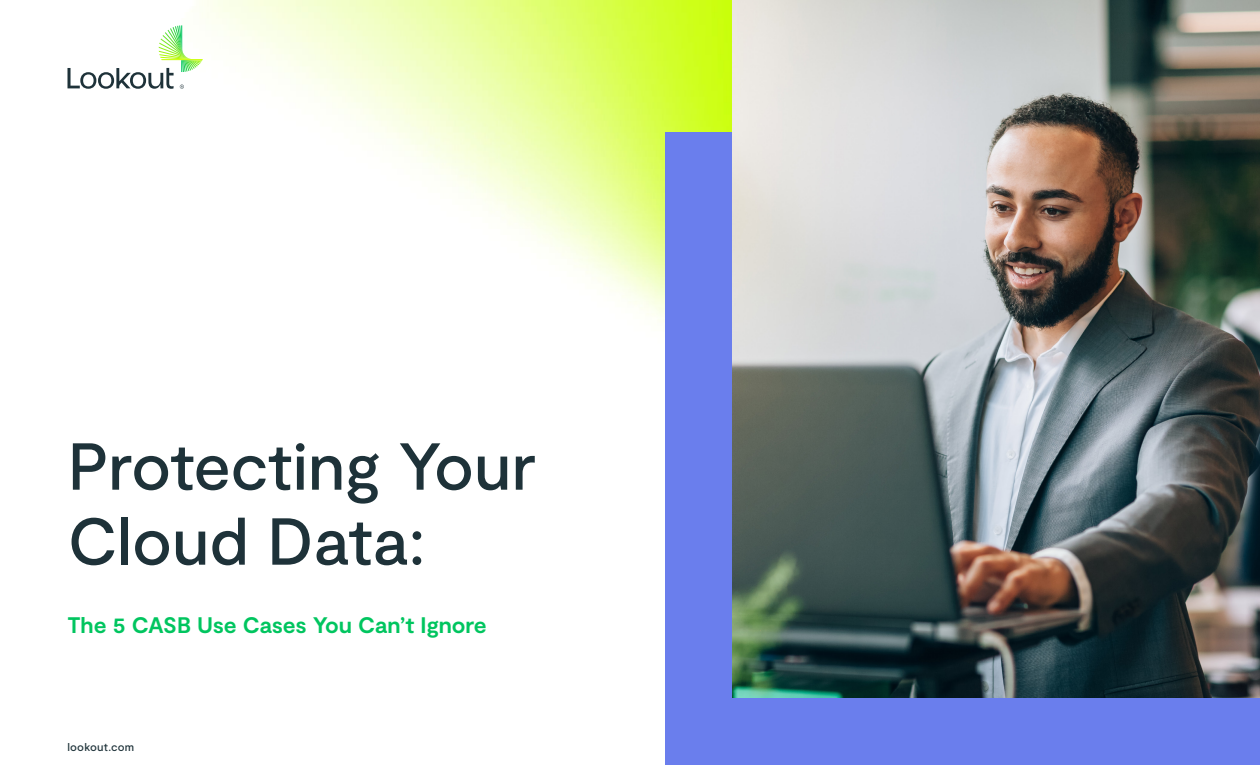
<style>
.page{position:relative;width:1260px;height:765px;background:#fff}
.page>*{position:absolute;margin:0;border:0;box-sizing:border-box;transform-origin:0 0}
.Cover_Page_Headline_-_Lookout_Black{font:500 66.25px/75px "Moderat";letter-spacing:-.01em;color:#1e3239}
.Cover_Page_Subhead_-_Lookout_Green{font:700 22.5px "Moderat";letter-spacing:-.01em;color:#00c55f}
.t1{font:500 11.25px "Moderat";letter-spacing:.015em;color:#1e3239}
</style>
<div class="page">
<img style="left:67px;top:0;width:665px;height:327px">
<div style="left:665px;top:132px;width:595px;height:633px;background:#6a7eed"></div>
<img style="left:732px;top:0;width:528px;height:698px">
<svg style="left:68px;top:25px;width:135px;height:64px"></svg>
<p class="Cover_Page_Headline_-_Lookout_Black" style="left:68px;top:431px;width:470px">Protecting Your<br>Cloud Data:</p>
<p class="Cover_Page_Subhead_-_Lookout_Green" style="left:68px;top:612px;width:421px">The 5 CASB Use Cases You Can’t Ignore</p>
<p class="t1" style="left:68px;top:741px;width:68px">lookout.com</p>
</div>
